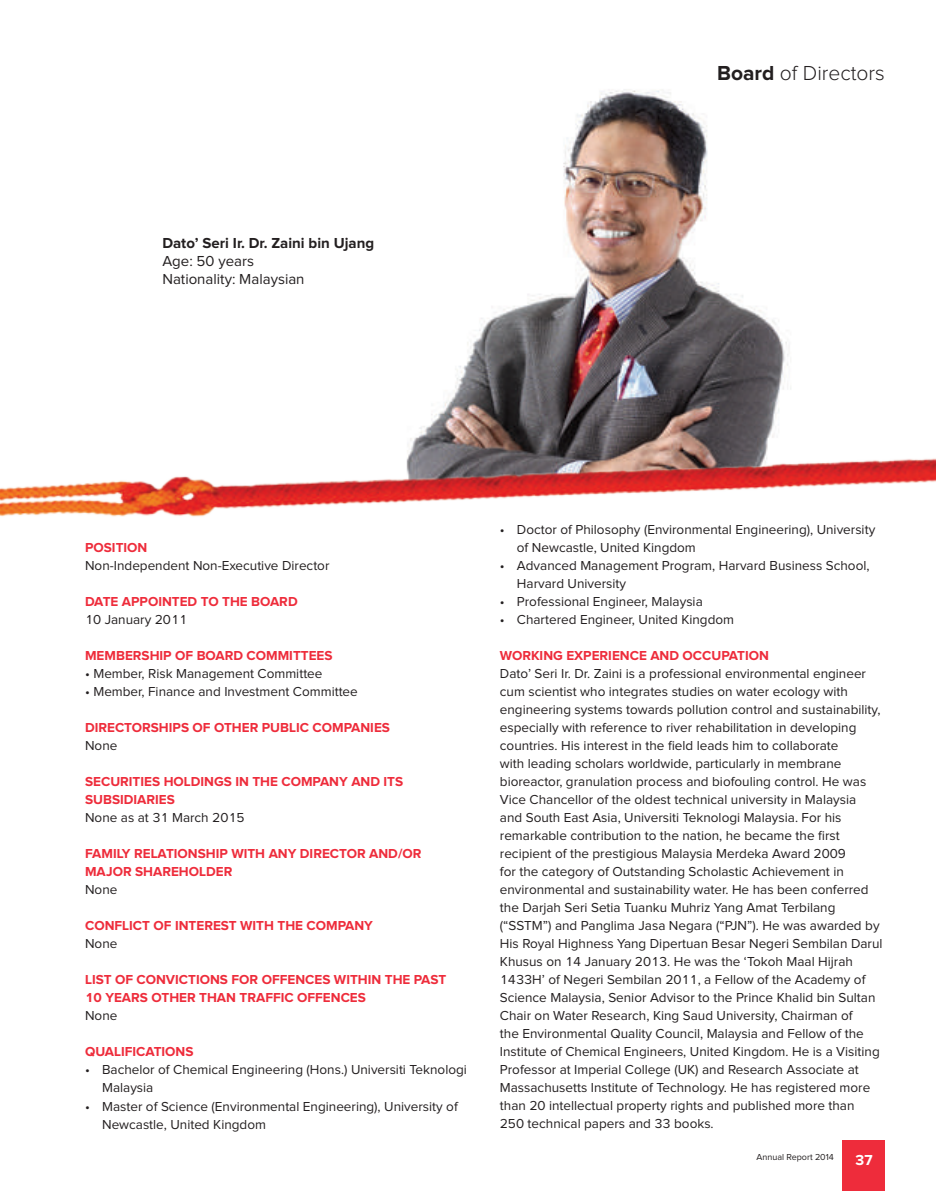
<style>
.page{position:relative;width:936px;height:1191px;background:#fff}
.page>*{position:absolute;margin:0;border:0;box-sizing:border-box;transform-origin:0 0}
.t1{font:300 21px "Proxima Nova";color:#231f20}
.t2{font:15px/18px "Proxima Nova";color:#231f20}
.t3{font:700 15px "Proxima Nova";color:#231f20}
.t4{font:700 15px "Proxima Nova";color:#fff}
.t5{font:13.5px/18px "Proxima Nova";color:#231f20}
.t6{font:700 13.5px/18px "Proxima Nova";color:#ee2c3b}
.t7{font:9px "Proxima Nova";color:#231f20}
.s1{font-weight:700}
</style>
<div class="page">
<img style="left:444px;top:89px;width:347px;height:315px">
<img style="left:0;top:404px;width:935px;height:113px">
<div style="left:842px;top:1140px;width:42px;height:51px;background:#ee2c3b"></div>
<p class="t3" style="left:162px;top:236px;width:213px">Dato’ Seri Ir. Dr. Zaini bin Ujang</p>
<p class="t2" style="left:162px;top:252px;width:144px">Age: 50 years<br>Nationality: Malaysian</p>
<h1 class="t1" style="left:717px;top:64px;width:169px"><span class="s1">Board</span> of Directors</h1>
<p class="t6" style="left:85px;top:539px;width:64px">POSITION</p>
<p class="t5" style="left:85px;top:557px;width:246px">Non-Independent Non-Executive Director</p>
<p class="t6" style="left:85px;top:593px;width:214px">DATE APPOINTED TO THE BOARD</p>
<p class="t5" style="left:85px;top:611px;width:104px">10 January 2011</p>
<p class="t6" style="left:85px;top:647px;width:249px">MEMBERSHIP OF BOARD COMMITTEES</p>
<p class="t5" style="left:85px;top:665px;width:239px">• Member, Risk Management Committee</p>
<p class="t5" style="left:85px;top:683px;width:274px">• Member, Finance and Investment Committee</p>
<p class="t6" style="left:85px;top:719px;width:306px">DIRECTORSHIPS OF OTHER PUBLIC COMPANIES</p>
<p class="t5" style="left:85px;top:737px;width:34px">None</p>
<p class="t6" style="left:85px;top:773px;width:319px">SECURITIES HOLDINGS IN THE COMPANY AND ITS<br>SUBSIDIARIES</p>
<p class="t5" style="left:85px;top:809px;width:161px">None as at 31 March 2015</p>
<p class="t6" style="left:85px;top:845px;width:338px">FAMILY RELATIONSHIP WITH ANY DIRECTOR AND/OR<br>MAJOR SHAREHOLDER</p>
<p class="t5" style="left:85px;top:881px;width:34px">None</p>
<p class="t6" style="left:85px;top:917px;width:289px">CONFLICT OF INTEREST WITH THE COMPANY</p>
<p class="t5" style="left:85px;top:935px;width:34px">None</p>
<p class="t6" style="left:85px;top:971px;width:362px">LIST OF CONVICTIONS FOR OFFENCES WITHIN THE PAST<br>10 YEARS OTHER THAN TRAFFIC OFFENCES</p>
<p class="t5" style="left:85px;top:1007px;width:34px">None</p>
<p class="t6" style="left:85px;top:1043px;width:110px">QUALIFICATIONS</p>
<p class="t5" style="left:102px;top:1061px;width:366px;text-indent:-17px">• Bachelor of Chemical Engineering (Hons.) Universiti Teknologi<br>Malaysia</p>
<p class="t5" style="left:102px;top:1097px;width:357px;text-indent:-17px">• Master of Science (Environmental Engineering), University of<br>Newcastle, United Kingdom</p>
<p class="t5" style="left:517px;top:521px;width:360px;text-indent:-17px">• Doctor of Philosophy (Environmental Engineering), University of Newcastle, United Kingdom</p>
<p class="t5" style="left:517px;top:557px;width:354px;text-indent:-17px">• Advanced Management Program, Harvard Business School,<br>Harvard University</p>
<p class="t5" style="left:500px;top:593px;width:204px">• Professional Engineer, Malaysia</p>
<p class="t5" style="left:500px;top:611px;width:236px">• Chartered Engineer, United Kingdom</p>
<p class="t6" style="left:500px;top:647px;width:270px">WORKING EXPERIENCE AND OCCUPATION</p>
<p class="t5" style="left:500px;top:665px;width:384px">Dato’ Seri Ir. Dr. Zaini is a professional environmental engineer cum scientist who integrates studies on water ecology with engineering systems towards pollution control and sustainability, especially with reference to river rehabilitation in developing countries. His interest in the field leads him to collaborate<br>with leading scholars worldwide, particularly in membrane bioreactor, granulation process and biofouling control. He was Vice Chancellor of the oldest technical university in Malaysia<br>and South East Asia, Universiti Teknologi Malaysia. For his remarkable contribution to the nation, he became the first recipient of the prestigious Malaysia Merdeka Award 2009<br>for the category of Outstanding Scholastic Achievement in environmental and sustainability water. He has been conferred the Darjah Seri Setia Tuanku Muhriz Yang Amat Terbilang (“SSTM”) and Panglima Jasa Negara (“PJN”). He was awarded by His Royal Highness Yang Dipertuan Besar Negeri Sembilan Darul Khusus on 14 January 2013. He was the ‘Tokoh Maal Hijrah 1433H’ of Negeri Sembilan 2011, a Fellow of the Academy of Science Malaysia, Senior Advisor to the Prince Khalid bin Sultan Chair on Water Research, King Saud University, Chairman of<br>the Environmental Quality Council, Malaysia and Fellow of the Institute of Chemical Engineers, United Kingdom. He is a Visiting Professor at Imperial College (UK) and Research Associate at Massachusetts Institute of Technology. He has registered more than 20 intellectual property rights and published more than<br>250 technical papers and 33 books.</p>
<p class="t7" style="left:756px;top:1152px;width:79px">Annual Report 2014</p>
<p class="t4" style="left:855px;top:1152px;width:18px">37</p>
</div>
